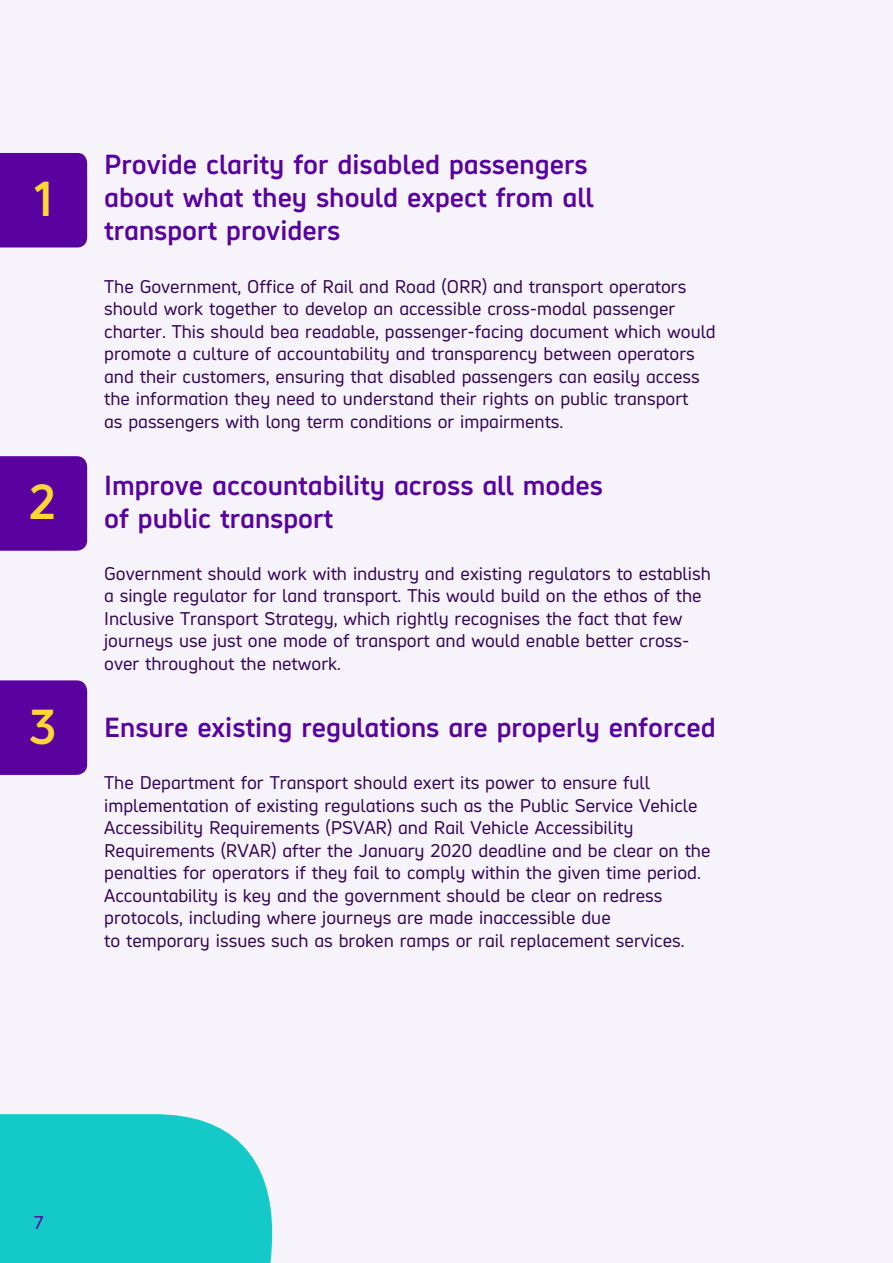
<style>
.page{position:relative;width:893px;height:1263px;background:#f6f3fa}
.page>*{position:absolute;margin:0;border:0;box-sizing:border-box;transform-origin:0 0}
.t1{font:700 48px "Hargreaves";color:#fed636}
.t2{font:700 27px/33px "Hargreaves";color:#59029f}
.t3{font:18px/22.5px "Hargreaves";color:#340458}
.t4{font:18px "Hargreaves";color:#59029f}
</style>
<div class="page">
<div style="left:0;top:1114px;width:272px;height:149px;background:#14cac9"></div>
<div style="left:0;top:153px;width:87px;height:94px;background:#59029f"></div>
<div style="left:0;top:680px;width:87px;height:95px;background:#59029f"></div>
<div style="left:0;top:456px;width:87px;height:95px;background:#59029f"></div>
<h1 class="t1" style="left:34px;top:168px;width:20px">1</h1>
<h2 class="t2" style="left:104px;top:148px;width:491px">Provide clarity for disabled passengers about what they should expect from all transport providers</h2>
<h3 class="t3" style="left:104px;top:275px;width:613px">The Government, Office of Rail and Road (ORR) and transport operators should work together to develop an accessible cross-modal passenger charter. This should bea readable, passenger-facing document which would promote a culture of accountability and transparency between operators and their customers, ensuring that disabled passengers can easily access the information they need to understand their rights on public transport<br>as passengers with long term conditions or impairments.</h3>
<h4 class="t1" style="left:29px;top:471px;width:29px">2</h4>
<h5 class="t2" style="left:104px;top:468px;width:500px">Improve accountability across all modes of public transport</h5>
<h6 class="t3" style="left:104px;top:562px;width:608px">Government should work with industry and existing regulators to establish a single regulator for land transport. This would build on the ethos of the Inclusive Transport Strategy, which rightly recognises the fact that few journeys use just one mode of transport and would enable better cross&shy;over throughout the network.</h6>
<h1 class="t1" style="left:29px;top:695px;width:29px">3</h1>
<h2 class="t2" style="left:104px;top:710px;width:613px">Ensure existing regulations are properly enforced</h2>
<h3 class="t3" style="left:104px;top:771px;width:608px">The Department for Transport should exert its power to ensure full implementation of existing regulations such as the Public Service Vehicle Accessibility Requirements (PSVAR) and Rail Vehicle Accessibility Requirements (RVAR) after the January 2020 deadline and be clear on the penalties for operators if they fail to comply within the given time period.<br>Accountability is key and the government should be clear on redress protocols, including where journeys are made inaccessible due<br>to temporary issues such as broken ramps or rail replacement services.</h3>
<p class="t4" style="left:34px;top:1211px;width:11px">7</p>
</div>
